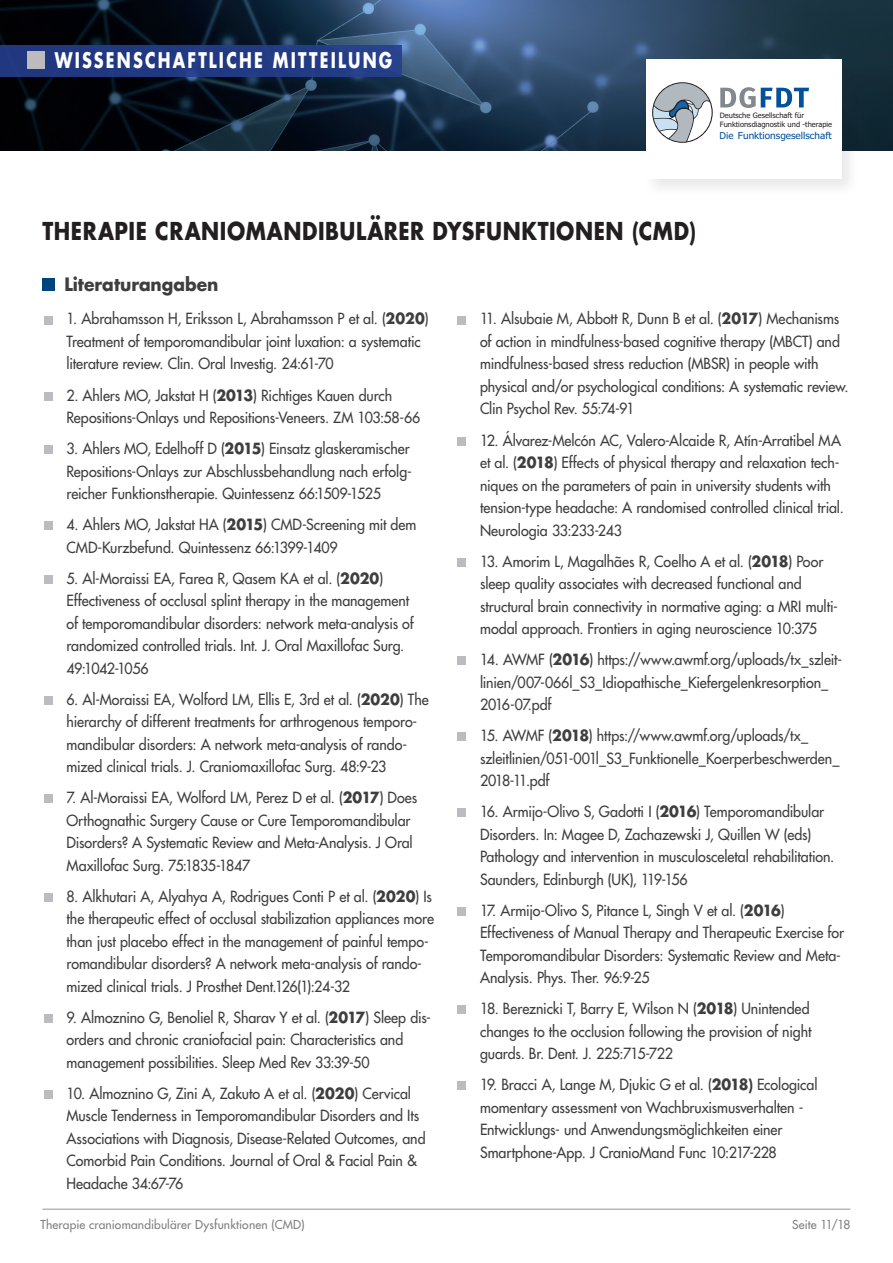
<style>
.page{position:relative;width:893px;height:1263px;background:#fff}
.page>*{position:absolute;margin:0;border:0;box-sizing:border-box;transform-origin:0 0}
.t1{font:700 24px "Futura";letter-spacing:.03em;color:#231f20;scale:.86 1}
.t2{font:700 21px "Futura";letter-spacing:.14em;color:#fff;scale:.76 1}
.Absatzformat_1{font:700 18px "Futura";color:#3e3e3f;scale:.95 1}
.Absatzformat_1-2{font:15px/22.5px "Futura";letter-spacing:-.005em;color:#3e3e3f;scale:.95 1}
.t3{font:12px "Futura";letter-spacing:.015em;color:#808083}
.t4{font:9.45px "Tahoma";color:#01519b}
.t5{font:7.35px/8.9px "Tahoma";color:#231f20}
.s1{font-weight:700}
</style>
<div class="page">
<img style="left:0;top:0;width:893px;height:151px">
<div style="left:642px;top:56px;width:218px;height:142px;background:#231f20;opacity:.1"></div>
<div style="left:646px;top:60px;width:195px;height:119px;background:#fff"></div>
<svg style="left:652px;top:82px;width:61px;height:61px"></svg>
<svg style="left:720px;top:87px;width:89px;height:21px"></svg>
<div style="left:0;top:45px;width:401px;height:32px;background:#213a82"></div>
<div style="left:28px;top:51px;width:17px;height:17px;background:#bcbbbf"></div>
<hr style="left:43px;top:1209px;width:807px;height:1px;background:#939598">
<div style="left:42px;top:278px;width:13px;height:13px;background:#00447b"></div>
<div style="left:44px;top:316px;width:9px;height:8px;background:#bcbbbf"></div>
<div style="left:44px;top:392px;width:9px;height:8px;background:#bcbbbf"></div>
<div style="left:44px;top:445px;width:9px;height:9px;background:#bcbbbf"></div>
<div style="left:44px;top:521px;width:9px;height:9px;background:#bcbbbf"></div>
<div style="left:44px;top:575px;width:9px;height:8px;background:#bcbbbf"></div>
<div style="left:44px;top:696px;width:9px;height:8px;background:#bcbbbf"></div>
<div style="left:44px;top:794px;width:9px;height:9px;background:#bcbbbf"></div>
<div style="left:44px;top:893px;width:9px;height:8px;background:#bcbbbf"></div>
<div style="left:44px;top:1014px;width:9px;height:8px;background:#bcbbbf"></div>
<div style="left:44px;top:1090px;width:9px;height:8px;background:#bcbbbf"></div>
<div style="left:458px;top:316px;width:8px;height:8px;background:#bcbbbf"></div>
<div style="left:458px;top:437px;width:8px;height:8px;background:#bcbbbf"></div>
<div style="left:458px;top:558px;width:8px;height:8px;background:#bcbbbf"></div>
<div style="left:458px;top:656px;width:8px;height:9px;background:#bcbbbf"></div>
<div style="left:458px;top:732px;width:8px;height:9px;background:#bcbbbf"></div>
<div style="left:458px;top:808px;width:8px;height:9px;background:#bcbbbf"></div>
<div style="left:458px;top:907px;width:8px;height:8px;background:#bcbbbf"></div>
<div style="left:458px;top:1005px;width:8px;height:9px;background:#bcbbbf"></div>
<div style="left:458px;top:1081px;width:8px;height:9px;background:#bcbbbf"></div>
<h2 class="t2" style="left:55px;top:46px;width:446px">WISSENSCHAFTLICHE MITTEILUNG</h2>
<p class="t5" style="left:720px;top:111px;width:114px">Deutsche Gesellschaft für<br>Funktionsdiagnostik und -therapie</p>
<p class="t4" style="left:720px;top:129px;width:114px">Die Funktionsgesellschaft</p>
<p class="t1" style="left:43px;top:214px;width:761px">THERAPIE CRANIOMANDIBULÄRER DYSFUNKTIONEN (CMD)</p>
<p class="Absatzformat_1" style="left:64px;top:272px;width:164px">Literaturangaben</p>
<p class="Absatzformat_1-2" style="left:67px;top:308px;width:383px">1. Abrahamsson H, Eriksson L, Abrahamsson P et al. (<span class="s1">2020</span>)<br>Treatment of temporomandibular joint luxation: a systematic literature review. Clin. Oral Investig. 24:61-70</p>
<p class="Absatzformat_1-2" style="left:67px;top:384px;width:374px">2. Ahlers MO, Jakstat H (<span class="s1">2013</span>) Richtiges Kauen durch<br>Repositions-Onlays und Repositions-Veneers. ZM 103:58-66</p>
<p class="Absatzformat_1-2" style="left:67px;top:437px;width:363px;text-align:justify">3. Ahlers MO, Edelhoff D (<span class="s1">2015</span>) Einsatz glaskeramischer Repositions-Onlays zur Abschlussbehandlung nach erfolg&shy;reicher Funktionstherapie. Quintessenz 66:1509-1525</p>
<p class="Absatzformat_1-2" style="left:67px;top:513px;width:370px">4. Ahlers MO, Jakstat HA (<span class="s1">2015</span>) CMD-Screening mit dem<br>CMD-Kurzbefund. Quintessenz 66:1399-1409</p>
<p class="Absatzformat_1-2" style="left:67px;top:567px;width:367px">5. Al-Moraissi EA, Farea R, Qasem KA et al. (<span class="s1">2020</span>)<br>Effectiveness of occlusal splint therapy in the management of temporomandibular disorders: network meta-analysis of randomized controlled trials. Int. J. Oral Maxillofac Surg.<br>49:1042-1056</p>
<p class="Absatzformat_1-2" style="left:67px;top:688px;width:383px">6. Al-Moraissi EA, Wolford LM, Ellis E, 3rd et al. (<span class="s1">2020</span>) The hierarchy of different treatments for arthrogenous temporo&shy;mandibular disorders: A network meta-analysis of rando&shy;mized clinical trials. J. Craniomaxillofac Surg. 48:9-23</p>
<p class="Absatzformat_1-2" style="left:67px;top:786px;width:371px">7. Al-Moraissi EA, Wolford LM, Perez D et al. (<span class="s1">2017</span>) Does Orthognathic Surgery Cause or Cure Temporomandibular Disorders? A Systematic Review and Meta-Analysis. J Oral Maxillofac Surg. 75:1835-1847</p>
<p class="Absatzformat_1-2" style="left:67px;top:885px;width:388px">8. Alkhutari A, Alyahya A, Rodrigues Conti P et al. (<span class="s1">2020</span>) Is the therapeutic effect of occlusal stabilization appliances more than just placebo effect in the management of painful tempo&shy;romandibular disorders? A network meta-analysis of rando&shy;mized clinical trials. J Prosthet Dent.126(1):24-32</p>
<p class="Absatzformat_1-2" style="left:67px;top:1006px;width:385px">9. Almoznino G, Benoliel R, Sharav Y et al. (<span class="s1">2017</span>) Sleep dis&shy;orders and chronic craniofacial pain: Characteristics and management possibilities. Sleep Med Rev 33:39-50</p>
<p class="Absatzformat_1-2" style="left:67px;top:1082px;width:379px">10. Almoznino G, Zini A, Zakuto A et al. (<span class="s1">2020</span>) Cervical Muscle Tenderness in Temporomandibular Disorders and Its Associations with Diagnosis, Disease-Related Outcomes, and Comorbid Pain Conditions. Journal of Oral &amp; Facial Pain &amp; Headache 34:67-76</p>
<p class="t3" style="left:40px;top:1217px;width:266px">Therapie craniomandibulärer Dysfunktionen (CMD)</p>
<p class="Absatzformat_1-2" style="left:480px;top:308px;width:389px">11. Alsubaie M, Abbott R, Dunn B et al. (<span class="s1">2017</span>) Mechanisms of action in mindfulness-based cognitive therapy (MBCT) and mindfulness-based stress reduction (MBSR) in people with physical and/or psychological conditions: A systematic review.<br>Clin Psychol Rev. 55:74-91</p>
<p class="Absatzformat_1-2" style="left:480px;top:429px;width:384px">12. Álvarez-Melcón AC, Valero-Alcaide R, Atín-Arratibel MA et al. (<span class="s1">2018</span>) Effects of physical therapy and relaxation tech&shy;niques on the parameters of pain in university students with tension-type headache: A randomised controlled clinical trial.<br>Neurologia 33:233-243</p>
<p class="Absatzformat_1-2" style="left:480px;top:550px;width:378px">13. Amorim L, Magalhães R, Coelho A et al. (<span class="s1">2018</span>) Poor sleep quality associates with decreased functional and structural brain connectivity in normative aging: a MRI multi&shy;modal approach. Frontiers in aging neuroscience 10:375</p>
<p class="Absatzformat_1-2" style="left:480px;top:648px;width:381px">14. AWMF (<span class="s1">2016</span>) https://www.awmf.org/uploads/tx_szleit&shy;linien/007-066l_S3_Idiopathische_Kiefergelenkresorption_<br>2016-07.pdf</p>
<p class="Absatzformat_1-2" style="left:480px;top:724px;width:380px">15. AWMF (<span class="s1">2018</span>) https://www.awmf.org/uploads/tx_ szleitlinien/051-001l_S3_Funktionelle_Koerperbeschwerden_<br>2018-11.pdf</p>
<p class="Absatzformat_1-2" style="left:480px;top:800px;width:374px">16. Armijo-Olivo S, Gadotti I (<span class="s1">2016</span>) Temporomandibular Disorders. In: Magee D, Zachazewski J, Quillen W (eds)<br>Pathology and intervention in musculosceletal rehabilitation.<br>Saunders, Edinburgh (UK), 119-156</p>
<p class="Absatzformat_1-2" style="left:480px;top:899px;width:385px">17. Armijo-Olivo S, Pitance L, Singh V et al. (<span class="s1">2016</span>)<br>Effectiveness of Manual Therapy and Therapeutic Exercise for Temporomandibular Disorders: Systematic Review and Meta-Analysis. Phys. Ther. 96:9-25</p>
<p class="Absatzformat_1-2" style="left:480px;top:997px;width:350px">18. Bereznicki T, Barry E, Wilson N (<span class="s1">2018</span>) Unintended changes to the occlusion following the provision of night guards. Br. Dent. J. 225:715-722</p>
<p class="Absatzformat_1-2" style="left:480px;top:1073px;width:357px">19. Bracci A, Lange M, Djukic G et al. (<span class="s1">2018)</span> Ecological momentary assessment von Wachbruxismusverhalten - Entwicklungs- und Anwendungsmöglichkeiten einer Smartphone-App. J CranioMand Func 10:217-228</p>
<p class="t3" style="left:792px;top:1217px;width:60px">Seite 11/18</p>
</div>
